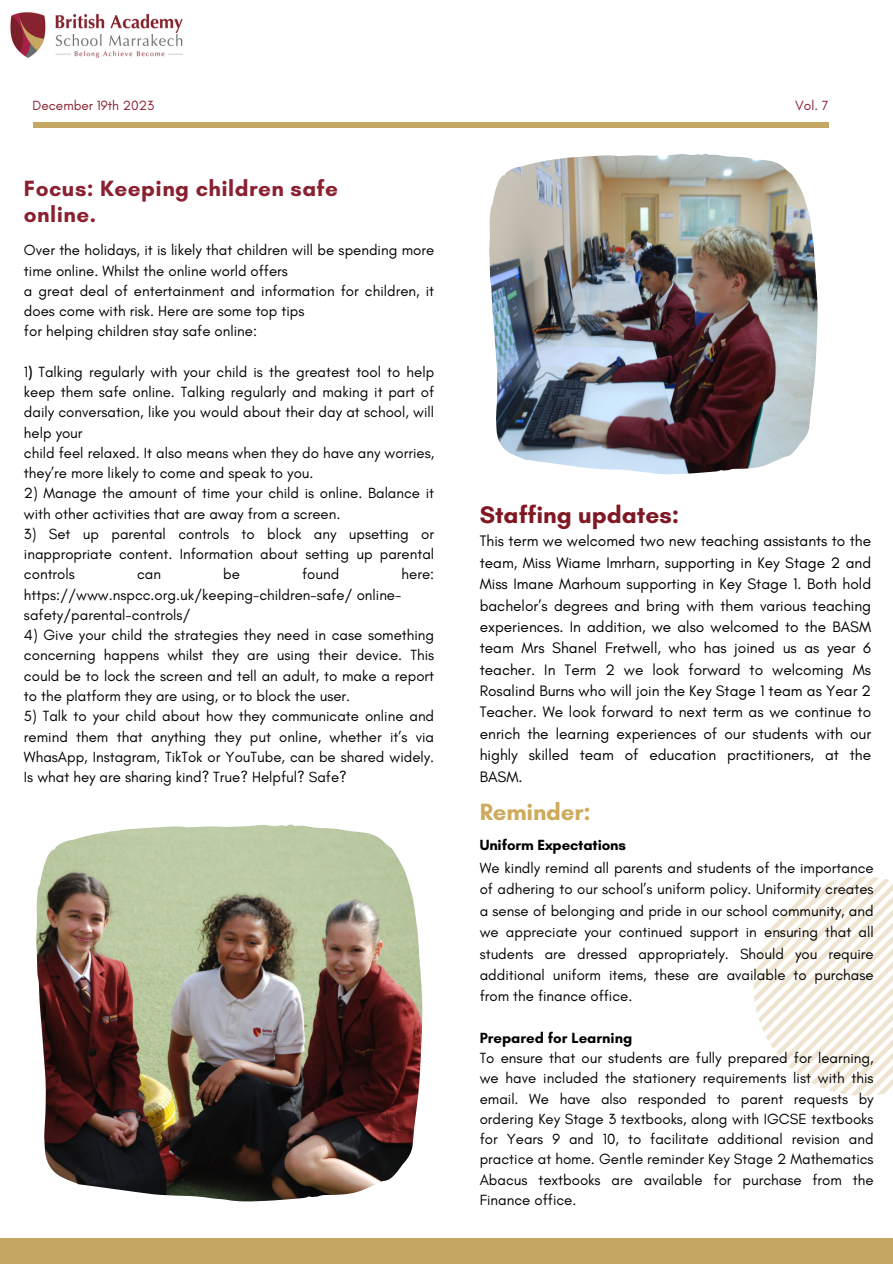
<style>
.page{position:relative;width:893px;height:1264px;background:#fff}
.page>*{position:absolute;margin:0;border:0;box-sizing:border-box;transform-origin:0 0}
.t1{font:700 24.45px "Glacial Indifference";color:#7f1824}
.t2{font:700 24px "Glacial Indifference";letter-spacing:-.005em;color:#ceab5c}
.t3{font:700 22.5px/25.8px "Glacial Indifference";letter-spacing:.02em;color:#8a2030}
.t4{font:15.45px/21.3px "Glacial Indifference";color:#000;text-align:justify}
.t5{font:15px/20.2px "Glacial Indifference";color:#000;text-align:justify}
.t6{font:700 15px "Glacial Indifference";letter-spacing:-.005em;color:#000}
.t7{font:13.65px "Glacial Indifference";color:#8a2030}
.s1{font-weight:700}
</style>
<div class="page">
<div style="left:0;top:1238px;width:892px;height:25px;background:#c6a663"></div>
<svg style="left:753px;top:876px;width:139px;height:219px"></svg>
<img style="left:489px;top:154px;width:328px;height:320px">
<img style="left:36px;top:824px;width:386px;height:376px">
<img style="left:10px;top:12px;width:173px;height:46px">
<div style="left:33px;top:122px;width:795px;height:6px;background:#c6a663"></div>
<p class="t7" style="left:33px;top:97px;width:123px">December 19th 2023</p>
<p class="t7" style="left:795px;top:97px;width:35px">Vol. 7</p>
<p class="t3" style="left:24px;top:175px;width:315px">Focus: Keeping children safe online.</p>
<p class="t5" style="left:24px;top:240px;width:411px">Over the holidays, it is likely that children will be spending more time online. Whilst the online world offers</p>
<p class="t5" style="left:24px;top:280px;width:411px">a great deal of entertainment and information for children, it does come with risk. Here are some top tips</p>
<p class="t5" style="left:24px;top:321px;width:234px">for helping children stay safe online:</p>
<p class="t5" style="left:24px;top:361px;width:412px">1<span class="s1">)</span> Talking regularly with your child is the greatest tool to help keep them safe online. Talking regularly and making it part of daily conversation, like you would about their day at school, will help your</p>
<p class="t5" style="left:24px;top:442px;width:411px">child feel relaxed. It also means when they do have any worries, they’re more likely to come and speak to you.</p>
<p class="t5" style="left:24px;top:483px;width:411px">2) Manage the amount of time your child is online. Balance it with other activities that are away from a screen.</p>
<p class="t5" style="left:24px;top:523px;width:411px">3) Set up parental controls to block any upsetting or inappropriate content. Information about setting up parental controls</p>
<p class="t5" style="left:137px;top:564px;width:25px">can</p>
<p class="t5" style="left:223px;top:564px;width:18px">be</p>
<p class="t5" style="left:302px;top:564px;width:39px">found</p>
<p class="t5" style="left:401px;top:564px;width:34px">here:</p>
<p class="t5" style="left:24px;top:584px;width:379px">https://www.nspcc.org.uk/keeping-children-safe/ online-</p>
<p class="t5" style="left:24px;top:604px;width:168px">safety/parental-controls/</p>
<p class="t5" style="left:24px;top:625px;width:411px">4) Give your child the strategies they need in case something concerning happens whilst they are using their device. This could be to lock the screen and tell an adult, to make a report to the platform they are using, or to block the user.</p>
<p class="t5" style="left:24px;top:706px;width:411px">5) Talk to your child about how they communicate online and remind them that anything they put online, whether it’s via WhasApp, Instagram, TikTok or YouTube, can be shared widely.<br>Is what hey are sharing kind? True? Helpful? Safe?</p>
<p class="t1" style="left:479px;top:499px;width:201px">Staffing updates:</p>
<p class="t4" style="left:479px;top:530px;width:393px">This term we welcomed two new teaching assistants to the team, Miss Wiame Imrharn, supporting in Key Stage 2 and Miss Imane Marhoum supporting in Key Stage 1. Both hold bachelor’s degrees and bring with them various teaching experiences. In addition, we also welcomed to the BASM team Mrs Shanel Fretwell, who has joined us as year 6 teacher. In Term 2 we look forward to welcoming Ms Rosalind Burns who will join the Key Stage 1 team as Year 2<br>Teacher. We look forward to next term as we continue to enrich the learning experiences of our students with our highly skilled team of education practitioners, at the BASM.</p>
<p class="t2" style="left:479px;top:797px;width:112px">Reminder:</p>
<p class="t6" style="left:479px;top:836px;width:148px">Uniform Expectations</p>
<p class="t5" style="left:479px;top:857px;width:395px;line-height:21.3px">We kindly remind all parents and students of the importance of adhering to our school’s uniform policy. Uniformity creates a sense of belonging and pride in our school community, and we appreciate your continued support in ensuring that all students are dressed appropriately. Should you require additional uniform items, these are available to purchase from the finance office.</p>
<p class="t6" style="left:479px;top:1028px;width:154px">Prepared for Learning</p>
<p class="t5" style="left:479px;top:1047px;width:395px">To ensure that our students are fully prepared for learning, we have included the stationery requirements list with this email. We have also responded to parent requests by ordering Key Stage 3 textbooks, along with IGCSE textbooks for Years 9 and 10, to facilitate additional revision and practice at home. Gentle reminder Key Stage 2 Mathematics Abacus textbooks are available for purchase from the Finance office.</p>
</div>
